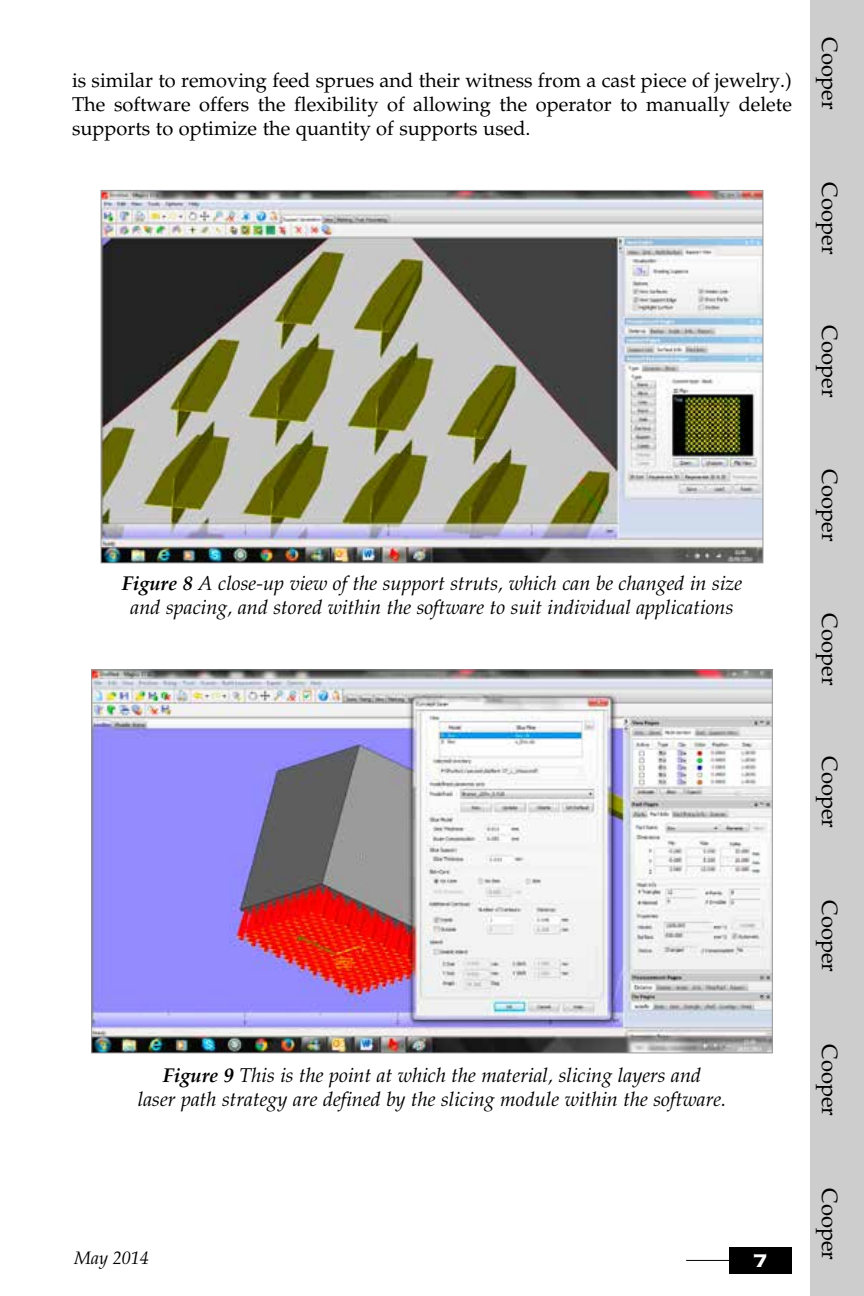
<style>
.page{position:relative;width:864px;height:1296px;background:#fff}
.page>*{position:absolute;margin:0;border:0;box-sizing:border-box;transform-origin:0 0}
.t1{font:24px "Copperplate Gothic Std 33 BC";color:#fff}
.t2{font:22px "Palatino LT Std";color:#000}
.t3{font:italic 20px/24px "Palatino LT Std";color:#000;text-align:center}
.t4{font:20px/24px "Palatino LT Std";color:#000;text-align:justify}
.t5{font:italic 18px "Palatino LT Std";color:#000}
.s1{font-weight:700}
</style>
<div class="page">
<hr style="left:686px;top:1260px;width:104px;height:1px;background:#000">
<div style="left:729px;top:1247px;width:63px;height:27px;background:#000"></div>
<div style="left:810px;top:720px;width:54px;height:144px;background:#cdcdcd"></div>
<div style="left:810px;top:864px;width:54px;height:144px;background:#cdcdcd"></div>
<div style="left:810px;top:1008px;width:54px;height:144px;background:#cdcdcd"></div>
<div style="left:810px;top:1152px;width:54px;height:144px;background:#cdcdcd"></div>
<div style="left:810px;top:577px;width:54px;height:144px;background:#cdcdcd"></div>
<div style="left:810px;top:433px;width:54px;height:144px;background:#cdcdcd"></div>
<div style="left:810px;top:289px;width:54px;height:144px;background:#cdcdcd"></div>
<div style="left:810px;top:146px;width:54px;height:144px;background:#cdcdcd"></div>
<div style="left:810px;top:0;width:54px;height:147px;background:#cdcdcd"></div>
<img style="left:103px;top:192px;width:658px;height:369px">
<img style="left:93px;top:671px;width:678px;height:380px">
<p class="t4" style="left:72px;top:68px;width:722px">is similar to removing feed sprues and their witness from a cast piece of jewelry.)<br>The software offers the flexibility of allowing the operator to manually delete supports to optimize the quantity of supports used.</p>
<p class="t2" style="left:842px;top:37px;width:74px;rotate:90deg">Cooper</p>
<p class="t2" style="left:842px;top:182px;width:74px;rotate:90deg">Cooper</p>
<p class="t2" style="left:842px;top:325px;width:74px;rotate:90deg">Cooper</p>
<p class="t3" style="left:122px;top:572px;width:622px"><span class="s1">Figure 8</span> A close-up view of the support struts, which can be changed in size and spacing, and stored within the software to suit individual applications</p>
<p class="t3" style="left:138px;top:1064px;width:590px"><span class="s1">Figure 9</span> This is the point at which the material, slicing layers and<br>laser path strategy are defined by the slicing module within the software.</p>
<p class="t5" style="left:74px;top:1247px;width:76px">May 2014</p>
<p class="t1" style="left:753px;top:1249px;width:16px">7</p>
<p class="t2" style="left:842px;top:469px;width:74px;rotate:90deg">Cooper</p>
<p class="t2" style="left:842px;top:613px;width:74px;rotate:90deg">Cooper</p>
<p class="t2" style="left:842px;top:756px;width:74px;rotate:90deg">Cooper</p>
<p class="t2" style="left:842px;top:900px;width:74px;rotate:90deg">Cooper</p>
<p class="t2" style="left:842px;top:1044px;width:74px;rotate:90deg">Cooper</p>
<p class="t2" style="left:842px;top:1188px;width:74px;rotate:90deg">Cooper</p>
</div>
